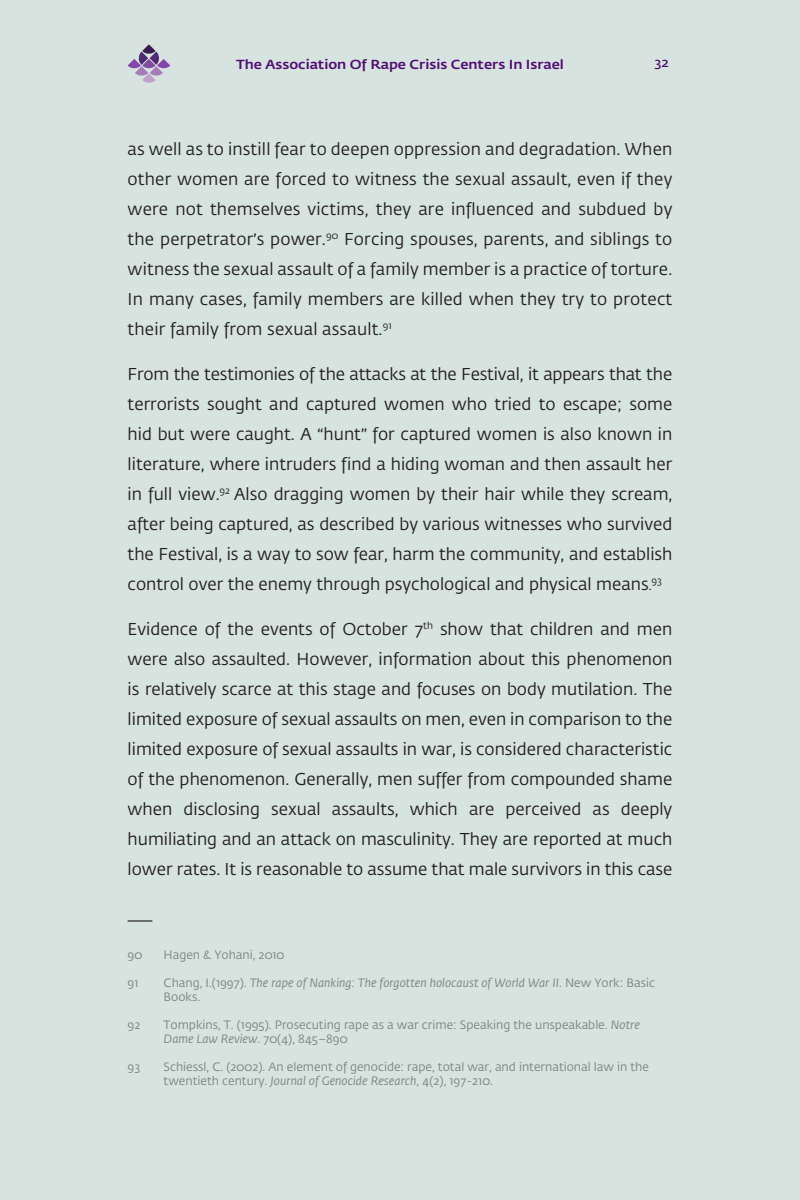
<style>
.page{position:relative;width:800px;height:1200px;background:#d6e3df}
.page>*{position:absolute;margin:0;border:0;box-sizing:border-box;transform-origin:0 0}
.t1{font:17px/30px "Fedra Sans H+L";color:#231f20}
.t2{font:500 13px "Fedra Sans H+L";color:#510c76;scale:1.1 1}
.t3{font:600 13px "Fedra Sans H+L";color:#510c76;scale:1.1 1}
.t4{font:12px "Fedra Sans H+L";color:#808285}
.t5{font:italic 12px "Fedra Sans H+L";color:#808285}
.t6{font:12px "Adobe Hebrew";color:#231f20}
.t7{font:9.9px "Fedra Sans H+L";color:#231f20}
.s1{font-size:17px}
.s2{font-style:normal}
.s3{font-style:italic}
</style>
<div class="page">
<svg style="left:128px;top:44px;width:42px;height:39px"></svg>
<hr style="left:128px;top:920px;width:24px;height:2px;background:#6d6e71">
<p class="t2" style="left:236px;top:56px;width:300px">The Association Of Rape Crisis Centers In Israel</p>
<p class="t3" style="left:654px;top:55px;width:15px">32</p>
<p class="t1" style="left:128px;top:135px;width:546px;text-align:right">as well as to instill fear to deepen oppression and degradation. When other women are forced to witness the sexual assault, even if they were not themselves victims, they are influenced and subdued by Forcing spouses, parents, and siblings to</p>
<p class="t1" style="left:128px;top:225px;width:546px">the perpetrator s’ power<br>witness the sexual assault of a family member is a practice of torture.<br>In many cases, family members are killed when they try to protect</p>
<p class="t7" style="left:379px;top:320px;width:15px"><span class="s1">.</span>91</p>
<p class="t7" style="left:322px;top:230px;width:18px"><span class="s1">.</span>90</p>
<p class="t1" style="left:128px;top:315px;width:252px">their family from sexual assault</p>
<p class="t1" style="left:128px;top:360px;width:546px;text-align:right">From the testimonies of the attacks at the Festival it, appears that the terrorists sought and captured women who tried to escape; some hid but were caught A. “hunt” for captured women is also known in literature, where intruders find a hiding woman and then assault her Also dragging women by their hair while they scream,</p>
<p class="t1" style="left:128px;top:480px;width:546px">in full view<br>after being captured, as described by various witnesses who survived the Festival is, a way to sow fear, harm the community, and establish</p>
<p class="t6" style="left:649px;top:579px;width:4px">.</p>
<p class="t7" style="left:216px;top:485px;width:16px"><span class="s1">.</span>92</p>
<p class="t1" style="left:128px;top:570px;width:523px">control over the enemy through psychological and physical means</p>
<p class="t7" style="left:652px;top:575px;width:12px">93</p>
<p class="t1" style="left:440px;top:615px;width:234px">show that children and men</p>
<p class="t1" style="left:128px;top:615px;width:297px">Evidence of the events of October 7</p>
<p class="t1" style="left:128px;top:645px;width:546px">were also assaulted. However, information about this phenomenon</p>
<p class="t1" style="left:128px;top:675px;width:546px">is relatively scarce at this stage and focuses on body mutilation. The</p>
<p class="t1" style="left:128px;top:705px;width:546px">limited exposure of sexual assaults on men, even in comparison to the</p>
<p class="t1" style="left:128px;top:735px;width:546px">limited exposure of sexual assaults in war is, considered characteristic</p>
<p class="t1" style="left:128px;top:765px;width:546px">of the phenomenon. Generally, men suffer from compounded shame</p>
<p class="t1" style="left:621px;top:795px;width:53px">deeply</p>
<p class="t7" style="left:423px;top:620px;width:11px">th</p>
<p class="t1" style="left:184px;top:795px;width:78px">disclosing</p>
<p class="t1" style="left:410px;top:795px;width:50px">which</p>
<p class="t1" style="left:506px;top:795px;width:77px">perceived</p>
<p class="t1" style="left:128px;top:795px;width:546px">when<br>humiliating and an attack on masculinity. They are reported at much lower rates It. is reasonable to assume that male survivors in this case</p>
<p class="t1" style="left:271px;top:795px;width:51px">sexual</p>
<p class="t1" style="left:332px;top:795px;width:68px">assaults,</p>
<p class="t1" style="left:469px;top:795px;width:27px">are</p>
<p class="t1" style="left:593px;top:795px;width:19px">as</p>
<p class="t4" style="left:128px;top:948px;width:16px">90</p>
<p class="t4" style="left:128px;top:976px;width:12px">91</p>
<p class="t4" style="left:128px;top:1018px;width:14px">92</p>
<p class="t4" style="left:128px;top:1060px;width:14px">93</p>
<p class="t4" style="left:164px;top:948px;width:122px">Hagen &amp; Yohani, 2010</p>
<p class="t5" style="left:164px;top:976px;width:493px"><span class="s2">Chang (.I, 1997 .)</span> The rape of Nanking: The forgotten holocaust of World War <span class="s2">.</span>I I <span class="s2">New York: Basic</span></p>
<p class="t4" style="left:164px;top:990px;width:38px">Books.</p>
<p class="t4" style="left:164px;top:1018px;width:478px">Tompkins (.T, 1995 .) Prosecuting rape as a war crime: Speaking the unspeakable. <span class="s3">Notre</span></p>
<p class="t4" style="left:164px;top:1032px;width:186px"><span class="s3">Dame Law Review</span>. 70 , (4) 845–890</p>
<p class="t4" style="left:164px;top:1060px;width:487px">Schiessl C, (. 2002 .) An element of genocide: rape, total war, and international law in the</p>
<p class="t4" style="left:164px;top:1074px;width:331px">twentieth century. <span class="s3">Journal of Genocide Research</span> , (2)4, 197-210.</p>
</div>
